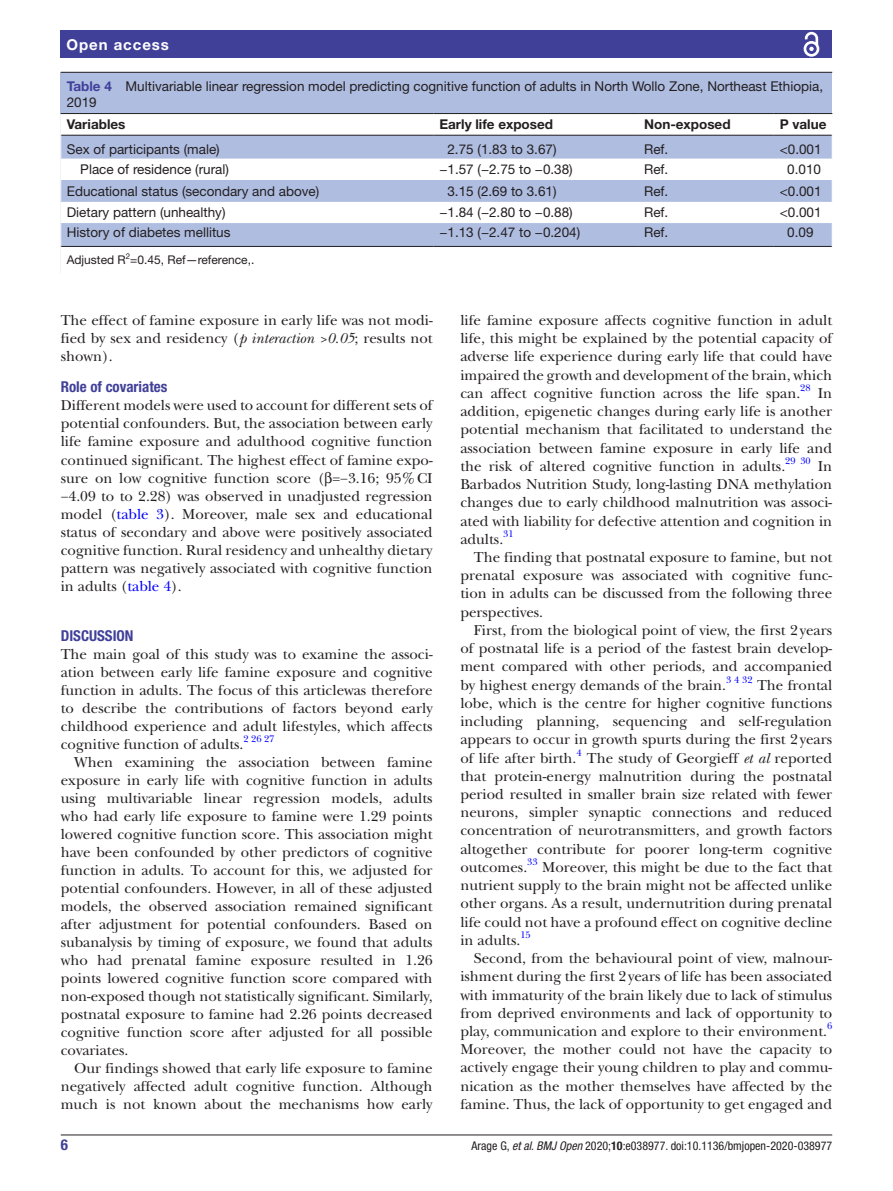
<style>
.page{position:relative;width:893px;height:1191px;background:#fff}
.page>*{position:absolute;margin:0;border:0;box-sizing:border-box;transform-origin:0 0}
.t1{font:15px/18.3px "New Baskerville";color:#231f20;text-align:justify}
.t2{font:700 condensed 15px "Helvetica Neue LT Std";color:#414099}
.t3{font:700 15px "Helvetica Neue LT Std";letter-spacing:.065em;color:#fff}
.t4{font:13.5px/16.5px "Helvetica Neue LT Std";color:#231f20}
.t5{font:700 13.5px "Helvetica Neue LT Std";color:#231f20}
.t6{font:condensed 12px "Helvetica Neue LT Std";color:#231f20}
.t7{font:12px "Helvetica Neue LT Std";color:#231f20}
.t8{font:9.9px "New Baskerville";color:#00f}
.s1{font-weight:700;color:#414099}
.s2{font-style:italic}
.s3{color:#00f}
.s4{font-weight:700}
</style>
<div class="page">
<hr style="left:61px;top:1134px;width:771px;height:1px;background:#231f20">
<div style="left:61px;top:31px;width:771px;height:27px;background:#414099"></div>
<svg style="left:803px;top:31px;width:17px;height:26px"></svg>
<div style="left:61px;top:73px;width:771px;height:200px;background:#afbde1"></div>
<hr style="left:61px;top:72px;width:771px;height:1px;background:#231f20">
<div style="left:61px;top:114px;width:771px;height:159px;background:#fff"></div>
<svg style="left:61px;top:136px;width:771px;height:110px"></svg>
<hr style="left:61px;top:113px;width:372px;height:1px;background:#231f20">
<hr style="left:61px;top:135px;width:372px;height:1px;background:#231f20">
<hr style="left:433px;top:113px;width:205px;height:1px;background:#231f20">
<hr style="left:433px;top:135px;width:205px;height:1px;background:#231f20">
<hr style="left:638px;top:113px;width:136px;height:1px;background:#231f20">
<hr style="left:638px;top:135px;width:136px;height:1px;background:#231f20">
<hr style="left:774px;top:113px;width:58px;height:1px;background:#231f20">
<hr style="left:774px;top:135px;width:58px;height:1px;background:#231f20">
<hr style="left:433px;top:246px;width:205px;height:1px;background:#231f20">
<hr style="left:638px;top:246px;width:136px;height:1px;background:#231f20">
<hr style="left:774px;top:246px;width:58px;height:1px;background:#231f20">
<hr style="left:61px;top:246px;width:372px;height:1px;background:#231f20">
<svg style="left:60px;top:114px;width:1px;height:159px"></svg>
<hr style="left:67px;top:263px;width:765px;height:2px;background:#fff">
<p class="t3" style="left:66px;top:35px;width:104px">Open access</p>
<p class="t4" style="left:67px;top:77px;width:758px"><span class="s1">Table 4</span> Multivariable linear regression model predicting cognitive function of adults in North Wollo Zone, Northeast Ethiopia,<br>2019</p>
<p class="t5" style="left:67px;top:116px;width:60px">Variables</p>
<p class="t5" style="left:439px;top:116px;width:115px">Early life exposed</p>
<p class="t5" style="left:644px;top:116px;width:88px">Non-exposed</p>
<p class="t5" style="left:780px;top:116px;width:48px">P value</p>
<p class="t4" style="left:67px;top:141px;width:155px">Sex of participants (male)</p>
<p class="t4" style="left:447px;top:141px;width:111px">2.75 (1.83 to 3.67)</p>
<p class="t4" style="left:644px;top:141px;width:26px">Ref.</p>
<p class="t4" style="left:780px;top:141px;width:43px">&lt;0.001</p>
<p class="t4" style="left:80px;top:161px;width:150px">Place of residence (rural)</p>
<p class="t4" style="left:439px;top:161px;width:135px">−1.57 (−2.75 to −0.38)</p>
<p class="t4" style="left:644px;top:161px;width:26px">Ref.</p>
<p class="t4" style="left:787px;top:161px;width:35px">0.010</p>
<p class="t4" style="left:67px;top:182px;width:254px">Educational status (secondary and above)</p>
<p class="t4" style="left:447px;top:182px;width:111px">3.15 (2.69 to 3.61)</p>
<p class="t4" style="left:644px;top:182px;width:26px">Ref.</p>
<p class="t4" style="left:780px;top:182px;width:43px">&lt;0.001</p>
<p class="t4" style="left:67px;top:204px;width:160px">Dietary pattern (unhealthy)</p>
<p class="t4" style="left:439px;top:204px;width:135px">−1.84 (−2.80 to −0.88)</p>
<p class="t4" style="left:644px;top:204px;width:26px">Ref.</p>
<p class="t4" style="left:780px;top:204px;width:43px">&lt;0.001</p>
<p class="t4" style="left:67px;top:224px;width:165px">History of diabetes mellitus</p>
<p class="t4" style="left:439px;top:224px;width:142px">−1.13 (−2.47 to −0.204)</p>
<p class="t4" style="left:644px;top:224px;width:26px">Ref.</p>
<p class="t4" style="left:787px;top:224px;width:28px">0.09</p>
<p class="t7" style="left:67px;top:252px;width:189px">Adjusted R<sup>2</sup>=0.45, Ref—reference,.</p>
<p class="t1" style="left:61px;top:311px;width:373px">The effect of famine exposure in early life was not modi&shy;fied by sex and residency (<span class="s2">p interaction &gt;0.05</span>; results not shown).</p>
<p class="t2" style="left:61px;top:378px;width:108px">Role of covariates</p>
<p class="t1" style="left:61px;top:397px;width:373px">Different models were used to account for different sets of potential confounders. But, the association between early life famine exposure and adulthood cognitive function continued significant. The highest effect of famine expo&shy;sure on low cognitive function score ( =−3.16; 95%CI −4.09 to to 2.28) was observed in unadjusted regression model (<span class="s3">table 3</span>). Moreover, male sex and educational status of secondary and above were positively associated cognitive function. Rural residency and unhealthy dietary pattern was negatively associated with cognitive function in adults (<span class="s3">table 4</span>).</p>
<p class="t2" style="left:61px;top:627px;width:74px">DISCUSSION</p>
<p class="t1" style="left:61px;top:645px;width:373px">The main goal of this study was to examine the associ&shy;ation between early life famine exposure and cognitive function in adults. The focus of this articlewas therefore to describe the contributions of factors beyond early childhood experience and adult lifestyles, which affects cognitive function of adults.</p>
<p class="t8" style="left:243px;top:733px;width:33px">2 26 27</p>
<p class="t1" style="left:61px;top:753px;width:373px;text-indent:14px">When examining the association between famine exposure in early life with cognitive function in adults using multivariable linear regression models, adults who had early life exposure to famine were 1.29 points lowered cognitive function score. This association might have been confounded by other predictors of cognitive function in adults. To account for this, we adjusted for potential confounders. However, in all of these adjusted models, the observed association remained significant after adjustment for potential confounders. Based on subanalysis by timing of exposure, we found that adults who had prenatal famine exposure resulted in 1.26 points lowered cognitive function score compared with non-exposed though not statistically significant. Similarly, postnatal exposure to famine had 2.26 points decreased cognitive function score after adjusted for all possible covariates.</p>
<p class="t1" style="left:61px;top:1059px;width:373px;text-indent:14px">Our findings showed that early life exposure to famine negatively affected adult cognitive function. Although much is not known about the mechanisms how early</p>
<p class="t1" style="left:460px;top:311px;width:373px">life famine exposure affects cognitive function in adult life, this might be explained by the potential capacity of adverse life experience during early life that could have impaired the growth and development of the brain, which can affect cognitive function across the life span.</p>
<p class="t8" style="left:800px;top:382px;width:12px">28</p>
<p class="t1" style="left:460px;top:384px;width:373px;text-indent:357px">In addition, epigenetic changes during early life is another potential mechanism that facilitated to understand the association between famine exposure in early life and the risk of altered cognitive function in adults.<sup>29</sup> <sup>30</sup></p>
<p class="t1" style="left:460px;top:457px;width:373px;text-indent:357px">In Barbados Nutrition Study, long-lasting DNA methylation changes due to early childhood malnutrition was associ&shy;ated with liability for defective attention and cognition in adults.</p>
<p class="t8" style="left:503px;top:528px;width:12px">31</p>
<p class="t1" style="left:460px;top:548px;width:373px;text-indent:14px">The finding that postnatal exposure to famine, but not prenatal exposure was associated with cognitive func&shy;tion in adults can be discussed from the following three perspectives.</p>
<p class="t1" style="left:460px;top:621px;width:373px;text-indent:14px">First, from the biological point of view, the first 2years of postnatal life is a period of the fastest brain develop&shy;ment compared with other periods, and accompanied by highest energy demands of the brain.<sup>3</sup> <sup>4</sup> <sup>32</sup> The frontal lobe, which is the centre for higher cognitive functions including planning, sequencing and self-regulation appears to occur in growth spurts during the first 2years of life after birth.</p>
<p class="t8" style="left:577px;top:747px;width:7px">4</p>
<p class="t1" style="left:460px;top:748px;width:373px;text-indent:127px">The study of Georgieff <span class="s2">et al</span> reported that protein-energy malnutrition during the postnatal period resulted in smaller brain size related with fewer neurons, simpler synaptic connections and reduced concentration of neurotransmitters, and growth factors altogether contribute for poorer long-term cognitive outcomes.<sup>33</sup> Moreover, this might be due to the fact that nutrient supply to the brain might not be affected unlike other organs. As a result, undernutrition during prenatal life could not have a profound effect on cognitive decline in adults.</p>
<p class="t8" style="left:520px;top:929px;width:12px">15</p>
<p class="t1" style="left:460px;top:949px;width:373px;text-indent:14px">Second, from the behavioural point of view, malnour&shy;ishment during the first 2years of life has been associated with immaturity of the brain likely due to lack of stimulus from deprived environments and lack of opportunity to play, communication and explore to their environment.</p>
<p class="t8" style="left:827px;top:1020px;width:7px">6</p>
<p class="t1" style="left:460px;top:1040px;width:373px">Moreover, the mother could not have the capacity to actively engage their young children to play and commu&shy;nication as the mother themselves have affected by the famine. Thus, the lack of opportunity to get engaged and</p>
<p class="t2" style="left:61px;top:1135px;width:9px">6</p>
<p class="t6" style="left:472px;top:1138px;width:362px">Arage G, <span class="s2">et al</span>. <span class="s2">BMJ Open</span> 2020;<span class="s4">10</span>:e038977. doi:10.1136/bmjopen-2020-038977</p>
</div>
